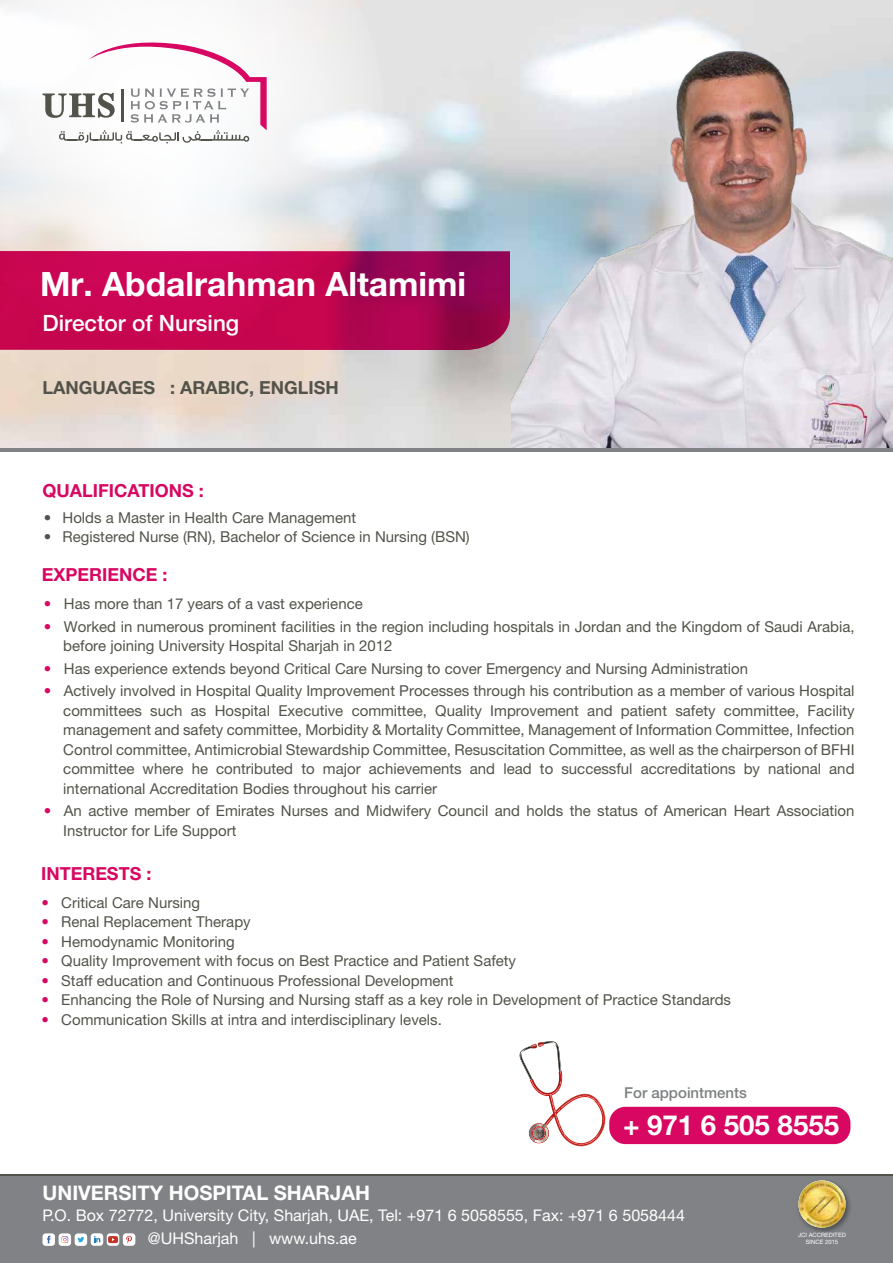
<style>
.page{position:relative;width:893px;height:1263px;background:#fff}
.page>*{position:absolute;margin:0;border:0;box-sizing:border-box;transform-origin:0 0}
.t1{font:700 33.6px "Helvetica Neue LT Std";color:#fff}
.t2{font:700 27.75px "Helvetica Neue LT Std";color:#fff}
.t3{font:500 22.5px "Helvetica Neue LT Std";color:#fff}
.t4{font:700 20.1px "Helvetica Neue LT Std";color:#fff}
.t5{font:700 18px "Helvetica Neue LT Std";color:#d70762}
.t6{font:700 18px "Helvetica Neue LT Std";color:#52534a}
.t7{font:16.05px "Helvetica Neue LT Std";color:#fff}
.t8{font:15px/19.5px "Helvetica Neue LT Std";color:#52534a}
.t9{font:500 15px "Helvetica Neue LT Std";color:#7d8081}
.t10{font:6px/7.1px "Helvetica Neue LT Std";color:#fff;text-align:center}
.s1{color:#d70762}
</style>
<div class="page">
<div style="left:0;top:1176px;width:893px;height:87px;background:#808285"></div>
<hr style="left:0;top:1174px;width:893px;height:2px;background:#52534a">
<div style="left:75px;top:1233px;width:12px;height:13px;background:#fff;border-radius:3px"></div>
<svg style="left:78px;top:1237px;width:6px;height:5px"></svg>
<div style="left:43px;top:1233px;width:12px;height:13px;background:#fff;border-radius:3px"></div>
<svg style="left:47px;top:1236px;width:4px;height:7px"></svg>
<div style="left:59px;top:1233px;width:12px;height:13px;background:#fff;border-radius:3px"></div>
<svg style="left:61px;top:1236px;width:7px;height:7px"></svg>
<div style="left:123px;top:1233px;width:12px;height:13px;background:#fff;border-radius:3px"></div>
<svg style="left:126px;top:1236px;width:6px;height:7px"></svg>
<div style="left:91px;top:1233px;width:12px;height:13px;background:#fff;border-radius:3px"></div>
<svg style="left:94px;top:1236px;width:6px;height:6px"></svg>
<div style="left:107px;top:1233px;width:12px;height:13px;background:#fff;border-radius:3px"></div>
<svg style="left:108px;top:1236px;width:10px;height:7px"></svg>
<svg style="left:519px;top:1041px;width:86px;height:105px"></svg>
<div style="left:609px;top:1107px;width:241px;height:37px;background:#d70762;border-radius:16px"></div>
<img style="left:798px;top:1183px;width:52px;height:50px">
<img style="left:798px;top:1180px;width:48px;height:48px;border-radius:24px">
<svg style="left:0;top:0;width:383px;height:251px"></svg>
<img style="left:512px;top:42px;width:381px;height:406px">
<svg style="left:0;top:251px;width:510px;height:99px;background:#ba0651"></svg>
<hr style="left:0;top:448px;width:893px;height:3px;background:#808285">
<svg style="left:43px;top:35px;width:224px;height:108px"></svg>
<h1 class="t1" style="left:40px;top:263px;width:428px">Mr. Abdalrahman Altamimi</h1>
<h3 class="t3" style="left:43px;top:309px;width:198px">Director of Nursing</h3>
<p class="t6" style="left:43px;top:376px;width:298px">LANGUAGES : ARABIC, ENGLISH</p>
<p class="t5" style="left:43px;top:479px;width:163px">QUALIFICATIONS :</p>
<p class="t8" style="left:44px;top:507px;width:314px">• Holds a Master in Health Care Management</p>
<p class="t8" style="left:44px;top:527px;width:427px">• Registered Nurse (RN), Bachelor of Science in Nursing (BSN)</p>
<p class="t5" style="left:42px;top:564px;width:127px">EXPERIENCE :</p>
<p class="t8" style="left:44px;top:594px;width:320px"><span class="s1">•</span> Has more than 17 years of a vast experience</p>
<p class="t8" style="left:63px;top:616px;width:793px;text-indent:-19px"><span class="s1">•</span> Worked in numerous prominent facilities in the region including hospitals in Jordan and the Kingdom of Saudi Arabia, before joining University Hospital Sharjah in 2012</p>
<p class="t8" style="left:44px;top:658px;width:706px"><span class="s1">•</span> Has experience extends beyond Critical Care Nursing to cover Emergency and Nursing Administration</p>
<p class="t8" style="left:63px;top:681px;width:793px;text-align:justify;text-indent:-19px"><span class="s1">•</span> Actively involved in Hospital Quality Improvement Processes through his contribution as a member of various Hospital committees such as Hospital Executive committee, Quality Improvement and patient safety committee, Facility management and safety committee, Morbidity &amp; Mortality Committee, Management of Information Committee, Infection Control committee, Antimicrobial Stewardship Committee, Resuscitation Committee, as well as the chairperson of BFHI committee where he contributed to major achievements and lead to successful accreditations by national and international Accreditation Bodies throughout his carrier</p>
<p class="t8" style="left:63px;top:801px;width:793px;text-indent:-19px"><span class="s1">•</span> An active member of Emirates Nurses and Midwifery Council and holds the status of American Heart Association<br>Instructor for Life Support</p>
<p class="t5" style="left:41px;top:862px;width:112px">INTERESTS :</p>
<p class="t8" style="left:41px;top:893px;width:160px"><span class="s1">•</span> Critical Care Nursing</p>
<p class="t8" style="left:41px;top:912px;width:211px"><span class="s1">•</span> Renal Replacement Therapy</p>
<p class="t8" style="left:41px;top:932px;width:195px"><span class="s1">•</span> Hemodynamic Monitoring</p>
<p class="t8" style="left:41px;top:951px;width:476px"><span class="s1">•</span> Quality Improvement with focus on Best Practice and Patient Safety</p>
<p class="t8" style="left:41px;top:971px;width:414px"><span class="s1">•</span> Staff education and Continuous Professional Development</p>
<p class="t8" style="left:41px;top:990px;width:691px"><span class="s1">•</span> Enhancing the Role of Nursing and Nursing staff as a key role in Development of Practice Standards</p>
<p class="t8" style="left:41px;top:1010px;width:402px"><span class="s1">•</span> Communication Skills at intra and interdisciplinary levels.</p>
<p class="t9" style="left:624px;top:1084px;width:124px">For appointments</p>
<h2 class="t2" style="left:623px;top:1108px;width:218px">+ 971 6 505 8555</h2>
<h3 class="t4" style="left:43px;top:1180px;width:329px">UNIVERSITY HOSPITAL SHARJAH</h3>
<p class="t7" style="left:43px;top:1206px;width:644px">P.O. Box 72772, University City, Sharjah, UAE, Tel: +971 6 5058555, Fax: +971 6 5058444</p>
<p class="t7" style="left:148px;top:1229px;width:210px">@UHSharjah | www.uhs.ae</p>
<p class="t10" style="left:798px;top:1231px;width:49px">JCI ACCREDITED<br>SINCE 2015</p>
</div>
